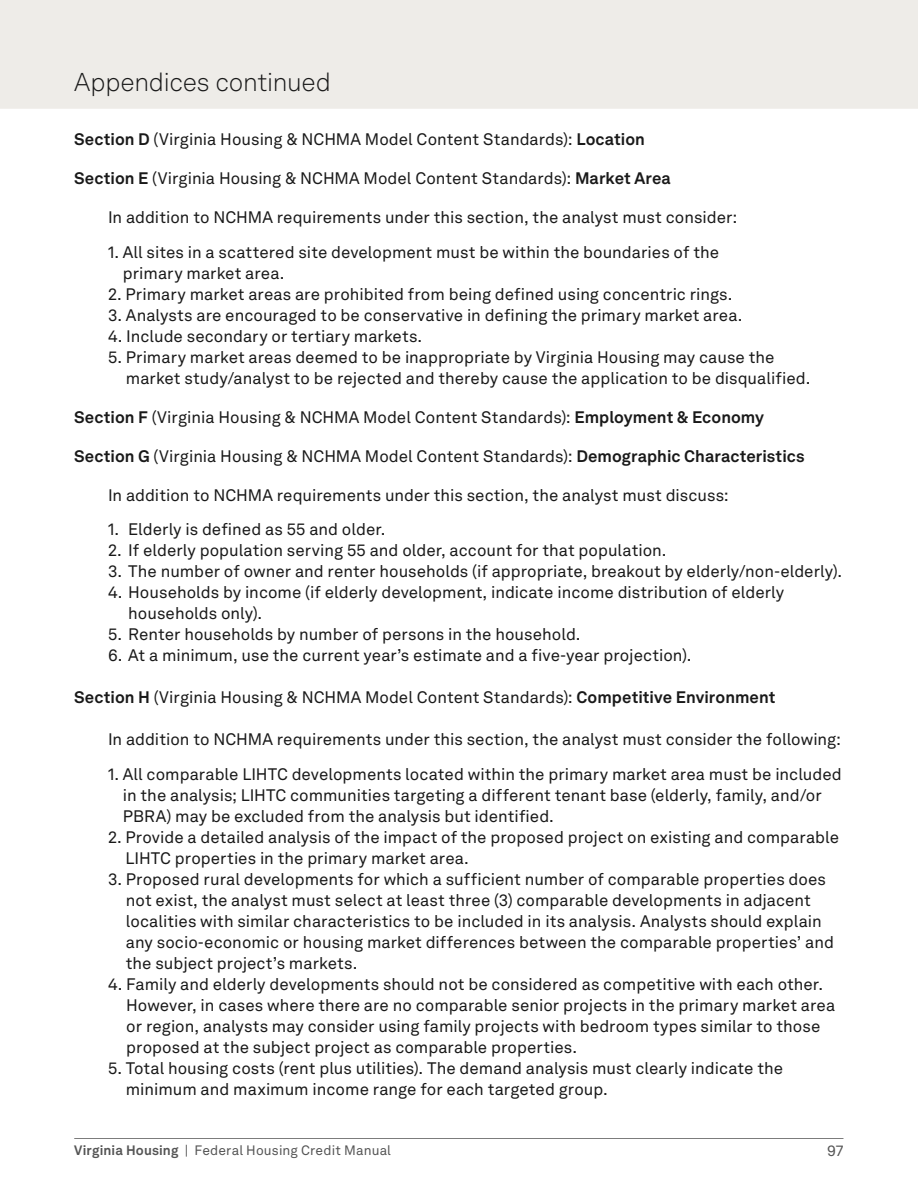
<style>
.page{position:relative;width:918px;height:1188px;background:#fff}
.page>*{position:absolute;margin:0;border:0;box-sizing:border-box;transform-origin:0 0}
.t1{font:300 25.5px "Akkurat LL";letter-spacing:-.01em;color:#191919}
.t2{font:16.5px/21px "Akkurat LL";color:#191919}
.t3{font:15px "Akkurat LL";color:#555}
.t4{font:13.5px "Akkurat LL";letter-spacing:.01em;color:#555}
.s1{font-weight:700}
</style>
<div class="page">
<div style="left:0;top:0;width:918px;height:109px;background:#eeece8"></div>
<hr style="left:74px;top:1138px;width:769px;height:1px;background:#7c7c7c">
<h1 class="t1" style="left:74px;top:65px;width:258px">Appendices continued</h1>
<p class="t2" style="left:74px;top:128px;width:572px"><span class="s1">Section D</span> (Virginia Housing &amp; NCHMA Model Content Standards): <span class="s1">Location</span></p>
<p class="t2" style="left:74px;top:167px;width:598px"><span class="s1">Section E</span> (Virginia Housing &amp; NCHMA Model Content Standards): <span class="s1">Market Area</span></p>
<p class="t2" style="left:108px;top:206px;width:631px">In addition to NCHMA requirements under this section, the analyst must consider:</p>
<p class="t2" style="left:123px;top:241px;width:598px;text-indent:-15px">1. All sites in a scattered site development must be within the boundaries of the primary market area.</p>
<p class="t2" style="left:108px;top:283px;width:626px">2. Primary market areas are prohibited from being defined using concentric rings.</p>
<p class="t2" style="left:108px;top:304px;width:636px">3. Analysts are encouraged to be conservative in defining the primary market area.</p>
<p class="t2" style="left:108px;top:325px;width:316px">4. Include secondary or tertiary markets.</p>
<p class="t2" style="left:126px;top:346px;width:686px;text-indent:-18px">5. Primary market areas deemed to be inappropriate by Virginia Housing may cause the market study/analyst to be rejected and thereby cause the application to be disqualified.</p>
<p class="t2" style="left:74px;top:406px;width:691px"><span class="s1">Section F</span> (Virginia Housing &amp; NCHMA Model Content Standards): <span class="s1">Employment &amp; Economy</span></p>
<p class="t2" style="left:74px;top:445px;width:732px"><span class="s1">Section G</span> (Virginia Housing &amp; NCHMA Model Content Standards): <span class="s1">Demographic Characteristics</span></p>
<p class="t2" style="left:108px;top:484px;width:622px">In addition to NCHMA requirements under this section, the analyst must discuss:</p>
<p class="t2" style="left:108px;top:518px;width:279px">1. Elderly is defined as 55 and older.</p>
<p class="t2" style="left:108px;top:539px;width:560px">2. If elderly population serving 55 and older, account for that population.</p>
<p class="t2" style="left:108px;top:560px;width:736px">3. The number of owner and renter households (if appropriate, breakout by elderly/non-elderly).</p>
<p class="t2" style="left:128px;top:581px;width:657px;text-indent:-20px">4. Households by income (if elderly development, indicate income distribution of elderly households only).</p>
<p class="t2" style="left:108px;top:623px;width:474px">5. Renter households by number of persons in the household.</p>
<p class="t2" style="left:108px;top:644px;width:585px">6. At a minimum, use the current year’s estimate and a five-year projection).</p>
<p class="t2" style="left:74px;top:686px;width:703px"><span class="s1">Section H</span> (Virginia Housing &amp; NCHMA Model Content Standards): <span class="s1">Competitive Environment</span></p>
<p class="t2" style="left:108px;top:728px;width:734px">In addition to NCHMA requirements under this section, the analyst must consider the following:</p>
<p class="t2" style="left:123px;top:763px;width:720px;text-indent:-15px">1. All comparable LIHTC developments located within the primary market area must be included in the analysis; LIHTC communities targeting a different tenant base (elderly, family, and/or<br>PBRA) may be excluded from the analysis but identified.</p>
<p class="t2" style="left:126px;top:826px;width:715px;text-indent:-18px">2. Provide a detailed analysis of the impact of the proposed project on existing and comparable<br>LIHTC properties in the primary market area.</p>
<p class="t2" style="left:126px;top:868px;width:710px;text-indent:-18px">3. Proposed rural developments for which a sufficient number of comparable properties does not exist, the analyst must select at least three (3) comparable developments in adjacent localities with similar characteristics to be included in its analysis. Analysts should explain any socio-economic or housing market differences between the comparable properties’ and the subject project’s markets.</p>
<p class="t2" style="left:126px;top:973px;width:711px;text-indent:-18px">4. Family and elderly developments should not be considered as competitive with each other.<br>However, in cases where there are no comparable senior projects in the primary market area or region, analysts may consider using family projects with bedroom types similar to those proposed at the subject project as comparable properties.</p>
<p class="t2" style="left:126px;top:1057px;width:659px;text-indent:-18px">5. Total housing costs (rent plus utilities). The demand analysis must clearly indicate the minimum and maximum income range for each targeted group.</p>
<p class="t4" style="left:74px;top:1140px;width:318px"><span class="s1">Virginia Housing</span> | Federal Housing Credit Manual</p>
<p class="t3" style="left:827px;top:1140px;width:18px">97</p>
</div>
